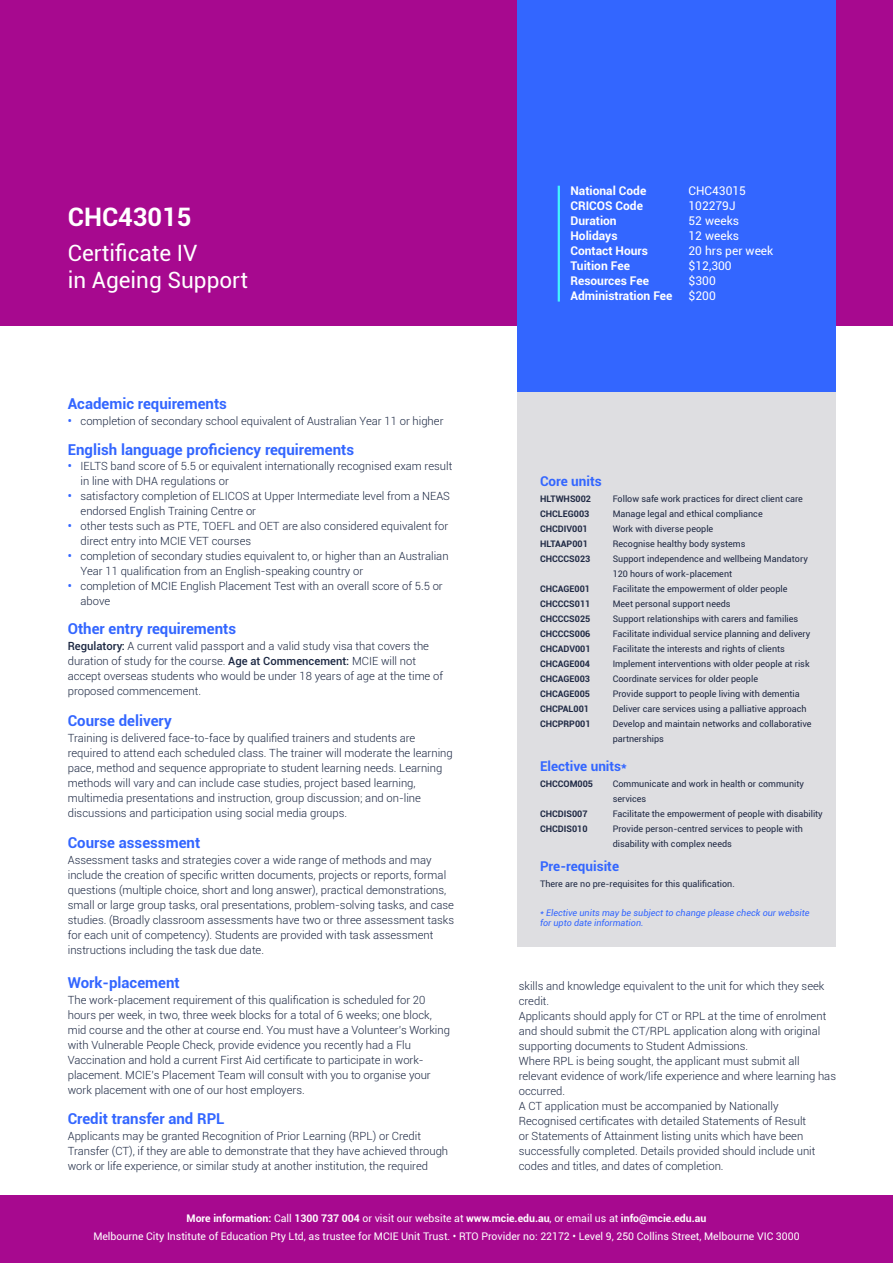
<style>
.page{position:relative;width:893px;height:1263px;background:#fff}
.page>*{position:absolute;margin:0;border:0;box-sizing:border-box;transform-origin:0 0}
.t1{font:700 25.5px "Roboto";color:#fff}
.t2{font:22.5px/27px "Roboto";color:#fff}
.t3{font:700 15px "Roboto";color:#36f}
.t4{font:700 13.5px "Roboto";color:#36f}
.t5{font:700 12px/15px "Roboto";color:#fff}
.t6{font:12px/15px "Roboto";color:#fff}
.t7{font:300 11.25px/15px "Roboto";color:#1b2742}
.t8{font:10.5px/18px "Roboto";color:#fff;text-align:center}
.t9{font:9px/15px "Roboto";color:#1f2944}
.t10{font:700 9px/15px "Roboto";color:#1f2944}
.t11{font:italic 9px/10.5px "Roboto";color:#36f}
.s1{font-weight:700;color:#36f}
.s2{font-weight:500}
.s3{font-weight:700}
</style>
<div class="page">
<div style="left:0;top:0;width:893px;height:325px;background:#a7098f"></div>
<div style="left:517px;top:0;width:319px;height:392px;background:#36f"></div>
<div style="left:0;top:1195px;width:893px;height:68px;background:#a7098f"></div>
<hr style="left:558px;top:186px;width:2px;height:116px;background:#43f3fe">
<div style="left:517px;top:392px;width:319px;height:554px;background:#dedee1"></div>
<h1 class="t1" style="left:68px;top:207px;width:125px">CHC43015</h1>
<h2 class="t2" style="left:68px;top:239px;width:182px">Certificate IV<br>in Ageing Support</h2>
<h3 class="t3" style="left:68px;top:398px;width:161px">Academic requirements</h3>
<h3 class="t3" style="left:68px;top:439px;width:288px">English language proficiency requirements</h3>
<p class="t7" style="left:68px;top:414px;width:377px"><span class="s1">•</span> completion of secondary school equivalent of Australian Year 11 or higher</p>
<p class="t7" style="left:81px;top:460px;width:373px;text-indent:-13px"><span class="s1">•</span> IELTS band score of 5.5 or equivalent internationally recognised exam result in line with DHA regulations or</p>
<p class="t7" style="left:81px;top:490px;width:371px;text-indent:-13px"><span class="s1">•</span> satisfactory completion of ELICOS at Upper Intermediate level from a NEAS endorsed English Training Centre or</p>
<p class="t7" style="left:81px;top:520px;width:369px;text-indent:-13px"><span class="s1">•</span> other tests such as PTE, TOEFL and OET are also considered equivalent for direct entry into MCIE VET courses</p>
<p class="t7" style="left:81px;top:550px;width:370px;text-indent:-13px"><span class="s1">•</span> completion of secondary studies equivalent to, or higher than an Australian<br>Year 11 qualification from an English-speaking country or</p>
<p class="t7" style="left:81px;top:580px;width:364px;text-indent:-13px"><span class="s1">•</span> completion of MCIE English Placement Test with an overall score of 5.5 or above</p>
<p class="t7" style="left:68px;top:639px;width:377px"><span class="s2">Regulatory:</span> A current valid passport and a valid study visa that covers the duration of study for the course. <span class="s2">Age at Commencement:</span> MCIE will not accept overseas students who would be under 18 years of age at the time of proposed commencement.</p>
<p class="t7" style="left:68px;top:730px;width:386px">Training is delivered face-to-face by qualified trainers and students are required to attend each scheduled class. The trainer will moderate the learning pace, method and sequence appropriate to student learning needs. Learning methods will vary and can include case studies, project based learning, multimedia presentations and instruction, group discussion; and on-line discussions and participation using social media groups.</p>
<p class="t7" style="left:68px;top:852px;width:388px">Assessment tasks and strategies cover a wide range of methods and may include the creation of specific written documents, projects or reports, formal questions (multiple choice, short and long answer), practical demonstrations, small or large group tasks, oral presentations, problem-solving tasks, and case studies. (Broadly classroom assessments have two or three assessment tasks for each unit of competency). Students are provided with task assessment instructions including the task due date.</p>
<h3 class="t3" style="left:68px;top:622px;width:170px">Other entry requirements</h3>
<h3 class="t3" style="left:68px;top:714px;width:105px">Course delivery</h3>
<h3 class="t3" style="left:68px;top:837px;width:134px">Course assessment</h3>
<h3 class="t3" style="left:68px;top:977px;width:113px">Work-placement</h3>
<p class="t7" style="left:68px;top:992px;width:384px">The work-placement requirement of this qualification is scheduled for 20 hours per week, in two, three week blocks for a total of 6 weeks; one block, mid course and the other at course end. You must have a Volunteer’s Working with Vulnerable People Check, provide evidence you recently had a Flu Vaccination and hold a current First Aid certificate to participate in work&shy;placement. MCIE’s Placement Team will consult with you to organise your work placement with one of our host employers.</p>
<h3 class="t3" style="left:68px;top:1113px;width:158px">Credit transfer and RPL</h3>
<p class="t7" style="left:68px;top:1129px;width:382px">Applicants may be granted Recognition of Prior Learning (RPL) or Credit<br>Transfer (CT), if they are able to demonstrate that they have achieved through work or life experience, or similar study at another institution, the required</p>
<p class="t5" style="left:570px;top:184px;width:104px">National Code<br>CRICOS Code<br>Duration<br>Holidays<br>Contact Hours<br>Tuition Fee<br>Resources Fee<br>Administration Fee</p>
<p class="t6" style="left:688px;top:182px;width:86px">CHC43015<br>102279J<br>52 weeks<br>12 weeks<br>20 hrs per week $12,300<br>$300<br>$200</p>
<p class="t4" style="left:540px;top:476px;width:63px">Core units</p>
<p class="t10" style="left:540px;top:492px;width:53px">HLTWHS002<br>CHCLEG003<br>CHCDIV001<br>HLTAAP001<br>CHCCCS023</p>
<p class="t10" style="left:540px;top:582px;width:52px">CHCAGE001<br>CHCCCS011<br>CHCCCS025<br>CHCCCS006<br>CHCADV001<br>CHCAGE004<br>CHCAGE003<br>CHCAGE005<br>CHCPAL001<br>CHCPRP001</p>
<p class="t9" style="left:613px;top:491px;width:200px">Follow safe work practices for direct client care Manage legal and ethical compliance<br>Work with diverse people<br>Recognise healthy body systems<br>Support independence and wellbeing Mandatory 120 hours of work-placement<br>Facilitate the empowerment of older people<br>Meet personal support needs<br>Support relationships with carers and families Facilitate individual service planning and delivery Facilitate the interests and rights of clients Implement interventions with older people at risk Coordinate services for older people<br>Provide support to people living with dementia Deliver care services using a palliative approach Develop and maintain networks and collaborative partnerships</p>
<p class="t4" style="left:540px;top:761px;width:88px">Elective units*</p>
<p class="t10" style="left:540px;top:777px;width:55px">CHCCOM005</p>
<p class="t10" style="left:540px;top:807px;width:49px">CHCDIS007<br>CHCDIS010</p>
<p class="t9" style="left:613px;top:776px;width:212px">Communicate and work in health or community services<br>Facilitate the empowerment of people with disability Provide person-centred services to people with disability with complex needs</p>
<p class="t4" style="left:540px;top:861px;width:81px">Pre-requisite</p>
<p class="t9" style="left:540px;top:876px;width:196px">There are no pre-requisites for this qualification.</p>
<p class="t11" style="left:540px;top:908px;width:271px">* Elective units may be subject to change please check our website for upto date information.</p>
<p class="t7" style="left:519px;top:978px;width:319px">skills and knowledge equivalent to the unit for which they seek credit.<br>Applicants should apply for CT or RPL at the time of enrolment and should submit the CT/RPL application along with original supporting documents to Student Admissions.<br>Where RPL is being sought, the applicant must submit all relevant evidence of work/life experience and where learning has occurred.<br>A CT application must be accompanied by Nationally Recognised certificates with detailed Statements of Result<br>or Statements of Attainment listing units which have been successfully completed. Details provided should include unit codes and titles, and dates of completion.</p>
<p class="t8" style="left:93px;top:1210px;width:708px"><span class="s3">More information:</span> Call <span class="s3">1300 737 004</span> or visit our website at <span class="s3">www.mcie.edu.au</span>, or email us at <span class="s3">info@mcie.edu.au<br></span>Melbourne City Institute of Education Pty Ltd, as trustee for MCIE Unit Trust. • RTO Provider no: 22172 • Level 9, 250 Collins Street, Melbourne VIC 3000</p>
</div>
